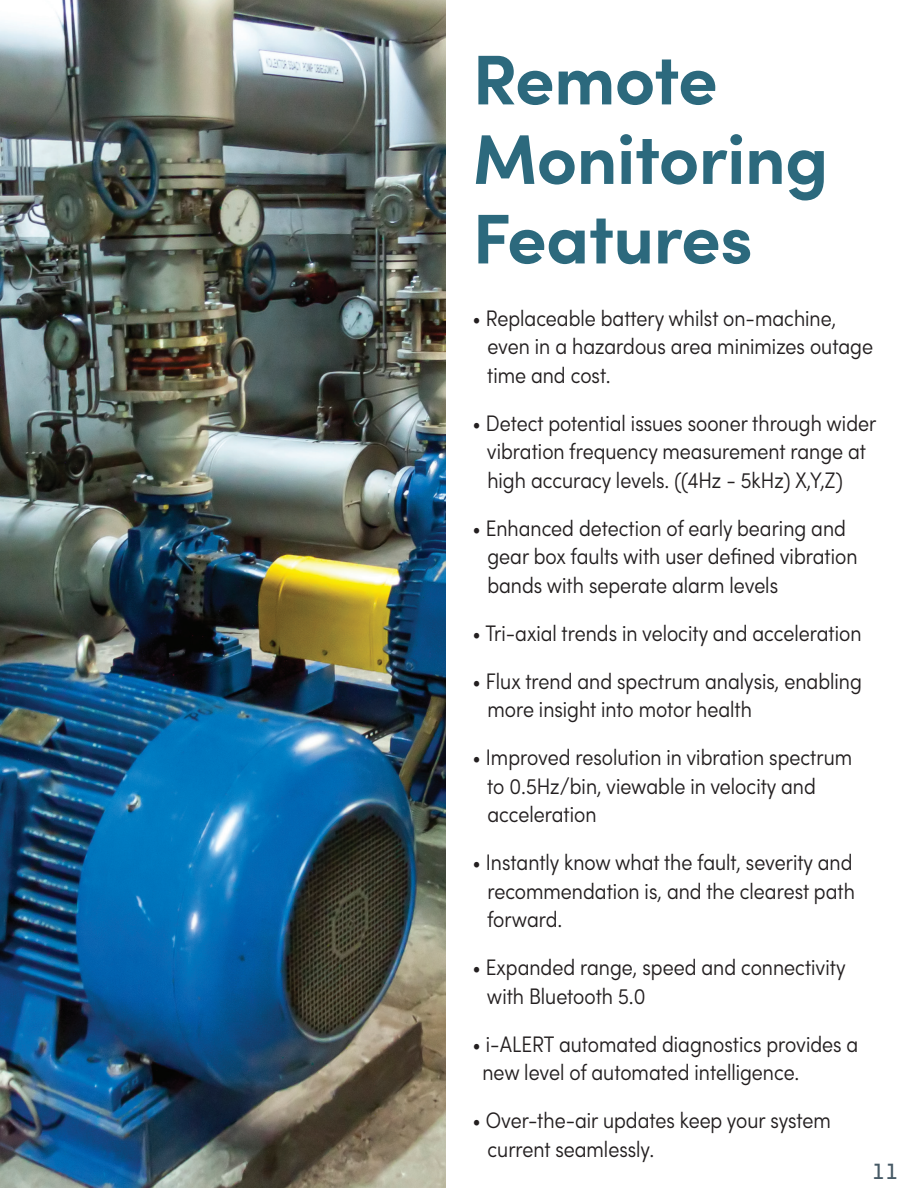
<style>
.page{position:relative;width:918px;height:1188px;background:#fff}
.page>*{position:absolute;margin:0;border:0;box-sizing:border-box;transform-origin:0 0}
.t1{font:700 70.5px/79.5px "Sofia Pro";letter-spacing:-.01em;color:#2c697d}
.t2{font:500 25.5px "Blender Pro";color:#475a66}
.t3{font:300 condensed 22.5px/28.5px "Sofia Pro";color:#231f20}
</style>
<div class="page">
<img style="left:0;top:0;width:446px;height:1188px">
<h1 class="t1" style="left:472px;top:34px;width:357px">Remote<br>Monitoring<br>Features</h1>
<p class="t3" style="left:487px;top:303px;width:387px;text-indent:-15px">• Replaceable battery whilst on-machine, even in a hazardous area minimizes outage time and cost.</p>
<p class="t3" style="left:487px;top:408px;width:391px;text-indent:-14px">• Detect potential issues sooner through wider vibration frequency measurement range at high accuracy levels. ((4Hz - 5kHz) X,Y,Z)</p>
<p class="t3" style="left:487px;top:513px;width:372px;text-indent:-15px">• Enhanced detection of early bearing and gear box faults with user defined vibration bands with seperate alarm levels</p>
<p class="t3" style="left:472px;top:618px;width:391px">• Tri-axial trends in velocity and acceleration</p>
<p class="t3" style="left:487px;top:666px;width:376px;text-indent:-15px">• Flux trend and spectrum analysis, enabling more insight into motor health</p>
<p class="t3" style="left:487px;top:743px;width:367px;text-indent:-15px">• Improved resolution in vibration spectrum to 0.5Hz/bin, viewable in velocity and acceleration</p>
<p class="t3" style="left:487px;top:848px;width:369px;text-align:justify;text-indent:-15px">• Instantly know what the fault, severity and recommendation is, and the clearest path forward.</p>
<p class="t3" style="left:487px;top:953px;width:360px;text-indent:-14px">• Expanded range, speed and connectivity with Bluetooth 5.0</p>
<p class="t3" style="left:482px;top:1029px;width:377px;text-indent:-10px">• i-ALERT automated diagnostics provides a new level of automated intelligence.</p>
<p class="t3" style="left:487px;top:1106px;width:345px;text-indent:-15px">• Over-the-air updates keep your system current seamlessly.</p>
<p class="t2" style="left:873px;top:1158px;width:28px">11</p>
</div>
